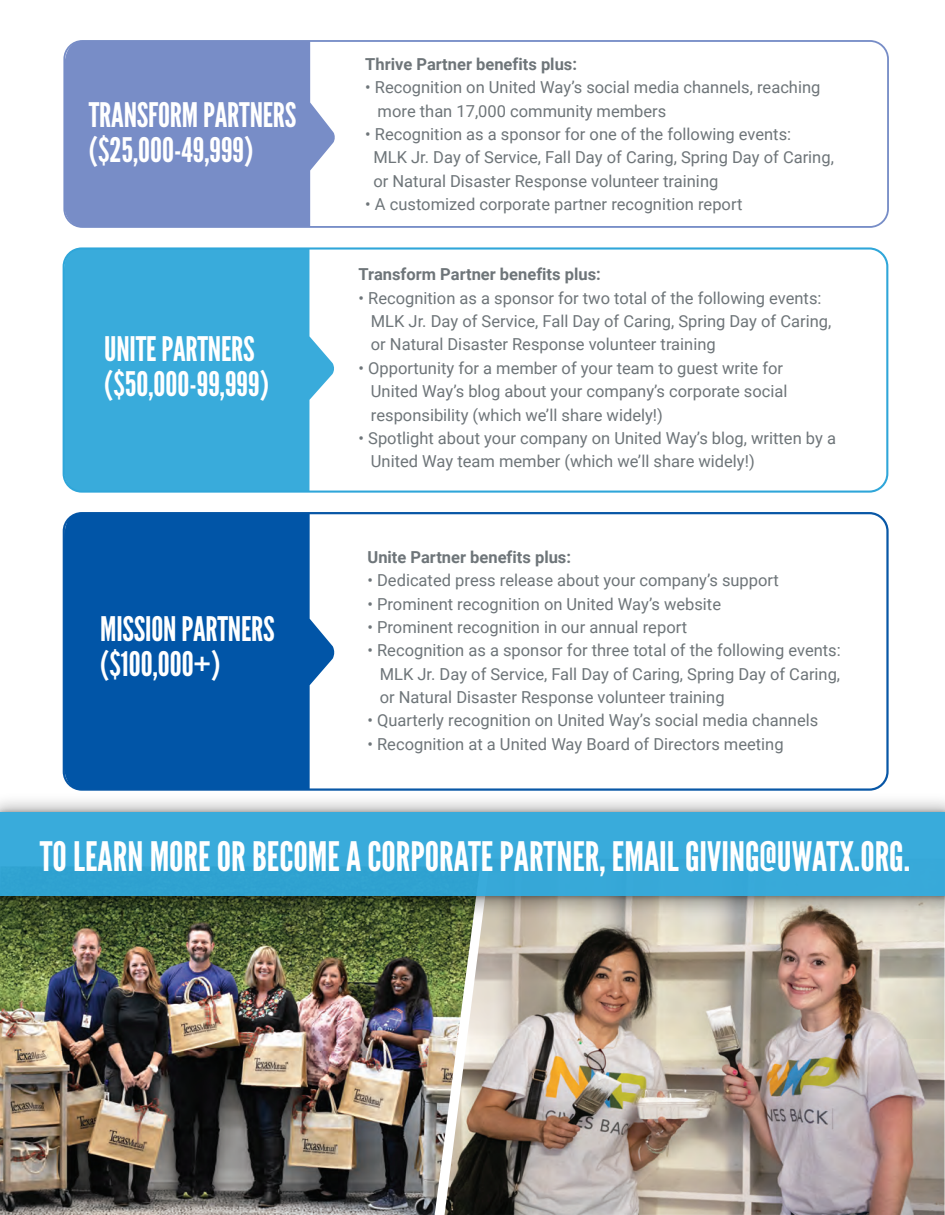
<style>
.page{position:relative;width:945px;height:1215px;background:#fff}
.page>*{position:absolute;margin:0;border:0;box-sizing:border-box;transform-origin:0 0}
.t1{font:40.5px "League Gothic";color:#fff}
.t2{font:33.75px/34.5px "League Gothic";letter-spacing:-.005em;color:#fff}
.t3{font:16.5px/23.4px "Roboto";color:#6e7579}
.t4{font:700 16.5px "Roboto";color:#6e7579}
</style>
<div class="page">
<img style="left:0;top:925px;width:445px;height:290px">
<img style="left:445px;top:925px;width:500px;height:290px">
<img style="left:0;top:800px;width:945px;height:125px">
<img style="left:0;top:806px;width:945px;height:98px">
<div style="left:0;top:813px;width:945px;height:83px;background:#39abdb"></div>
<div style="left:63px;top:40px;width:826px;height:188px;border:2px solid #778dc7;border-radius:18px"></div>
<svg style="left:63px;top:41px;width:272px;height:186px;fill:#788dc7"></svg>
<div style="left:63px;top:247px;width:825px;height:246px;border:2px solid #2fa6d9;border-radius:18px"></div>
<svg style="left:63px;top:249px;width:271px;height:243px;fill:#39abdb"></svg>
<svg style="left:62px;top:513px;width:273px;height:277px;fill:#0155a7"></svg>
<h2 class="t2" style="left:89px;top:98px;width:209px">TRANSFORM PARTNERS ($25,000-49,999)</h2>
<h2 class="t2" style="left:104px;top:332px;width:166px">UNITE PARTNERS ($50,000-99,999)</h2>
<h2 class="t2" style="left:100px;top:612px;width:176px">MISSION PARTNERS ($100,000+)</h2>
<p class="t4" style="left:365px;top:52px;width:213px">Thrive Partner benefits plus:</p>
<p class="t3" style="left:378px;top:75px;width:444px;text-indent:-12px">• Recognition on United Way’s social media channels, reaching more than 17,000 community members</p>
<p class="t3" style="left:373px;top:122px;width:462px;text-indent:-8px">• Recognition as a sponsor for one of the following events:<br>MLK Jr. Day of Service, Fall Day of Caring, Spring Day of Caring, or Natural Disaster Response volunteer training</p>
<p class="t3" style="left:365px;top:192px;width:379px">• A customized corporate partner recognition report</p>
<p class="t4" style="left:359px;top:263px;width:244px">Transform Partner benefits plus:</p>
<p class="t3" style="left:371px;top:286px;width:462px;text-indent:-12px">• Recognition as a sponsor for two total of the following events:<br>MLK Jr. Day of Service, Fall Day of Caring, Spring Day of Caring, or Natural Disaster Response volunteer training</p>
<p class="t3" style="left:371px;top:356px;width:418px;text-indent:-12px">• Opportunity for a member of your team to guest write for<br>United Way’s blog about your company’s corporate social responsibility (which we’ll share widely!)</p>
<p class="t3" style="left:371px;top:426px;width:467px;text-indent:-12px">• Spotlight about your company on United Way’s blog, written by a<br>United Way team member (which we’ll share widely!)</p>
<p class="t4" style="left:367px;top:545px;width:205px">Unite Partner benefits plus:</p>
<p class="t3" style="left:367px;top:568px;width:413px">• Dedicated press release about your company’s support</p>
<p class="t3" style="left:367px;top:591px;width:355px">• Prominent recognition on United Way’s website</p>
<p class="t3" style="left:367px;top:615px;width:321px">• Prominent recognition in our annual report</p>
<p class="t3" style="left:380px;top:638px;width:463px;text-align:justify;text-indent:-12px">• Recognition as a sponsor for three total of the following events:<br>MLK Jr. Day of Service, Fall Day of Caring, Spring Day of Caring, or Natural Disaster Response volunteer training</p>
<p class="t3" style="left:367px;top:708px;width:452px">• Quarterly recognition on United Way’s social media channels</p>
<p class="t3" style="left:367px;top:732px;width:418px">• Recognition at a United Way Board of Directors meeting</p>
<h1 class="t1" style="left:40px;top:832px;width:872px">TO LEARN MORE OR BECOME A CORPORATE PARTNER, EMAIL GIVING@UWATX.ORG.</h1>
</div>
